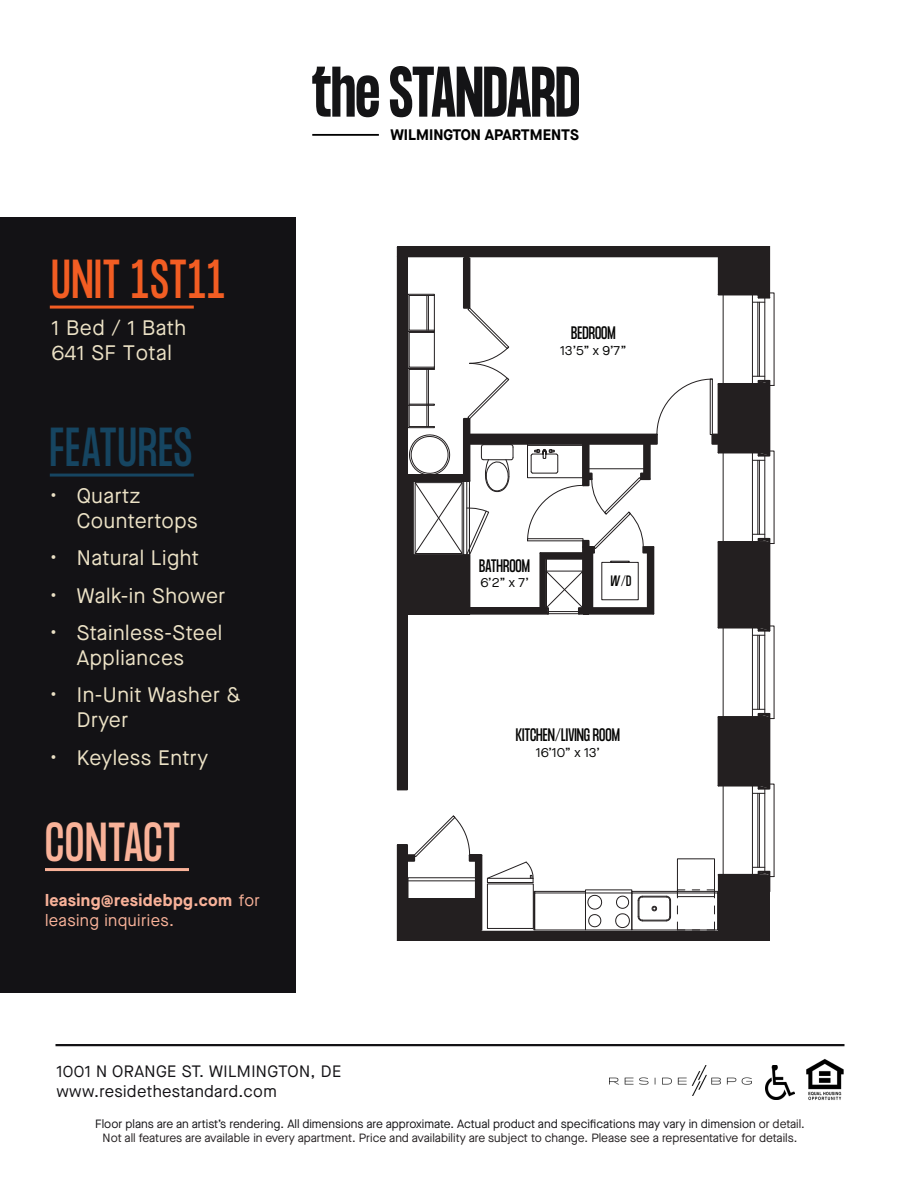
<style>
.page{position:relative;width:900px;height:1200px;background:#fff}
.page>*{position:absolute;margin:0;border:0;box-sizing:border-box;transform-origin:0 0}
.t1{font:48px "PP Formula Condensed";letter-spacing:.025em;color:#f25d23}
.t2{font:48px "PP Formula Condensed";letter-spacing:.02em;color:#164561}
.t3{font:48px "PP Formula Condensed";letter-spacing:.01em;color:#f9b299}
.t4{font:21px/25.2px "Maison Neue";letter-spacing:.025em;color:#ece2c6}
.t5{font:16.5px "Maison Neue";letter-spacing:.025em;color:#131215}
.t6{font:700 16.5px/19.8px "Maison Neue";letter-spacing:.025em;color:#f9b299}
.t7{font:15.9px "PP Formula Condensed";color:#050504}
.t8{font:700 15.3px "Maison Neue";color:#000}
.t9{font:13.2px "Maison Neue";letter-spacing:-.01em;color:#050504}
.t10{font:13.2px "PP Formula Condensed";color:#050504}
.t11{font:12px/14.4px "Maison Neue";color:#231f20;text-align:center}
.s1{font-weight:400}
.s2{color:#131215}
</style>
<div class="page">
<div style="left:0;top:218px;width:296px;height:775px;background:#131215"></div>
<svg style="left:396px;top:246px;width:379px;height:695px"></svg>
<div style="left:712px;top:435px;width:7px;height:9px;background:#231f20"></div>
<div style="left:719px;top:383px;width:50px;height:70px;background:#231f20"></div>
<div style="left:718px;top:246px;width:51px;height:48px;background:#231f20"></div>
<div style="left:759px;top:287px;width:10px;height:11px;background:#231f20"></div>
<div style="left:719px;top:542px;width:50px;height:86px;background:#231f20"></div>
<div style="left:719px;top:717px;width:50px;height:69px;background:#231f20"></div>
<div style="left:719px;top:875px;width:51px;height:69px;background:#231f20"></div>
<div style="left:398px;top:845px;width:8px;height:96px;background:#231f20"></div>
<div style="left:402px;top:931px;width:319px;height:9px;background:#231f20"></div>
<div style="left:469px;top:855px;width:12px;height:5px;background:#231f20"></div>
<div style="left:476px;top:855px;width:5px;height:75px;background:#231f20"></div>
<div style="left:402px;top:855px;width:12px;height:5px;background:#231f20"></div>
<div style="left:404px;top:898px;width:73px;height:36px;background:#231f20"></div>
<div style="left:390px;top:941px;width:393px;height:15px;background:#fff"></div>
<svg style="left:312px;top:67px;width:67px;height:50px"></svg>
<svg style="left:390px;top:66px;width:189px;height:51px"></svg>
<hr style="left:312px;top:134px;width:67px;height:2px;background:#000">
<hr style="left:50px;top:306px;width:144px;height:3px;background:#f25d23">
<hr style="left:50px;top:474px;width:144px;height:3px;background:#164561">
<hr style="left:45px;top:868px;width:144px;height:3px;background:#f9b299">
<img style="left:609px;top:1065px;width:143px;height:31px">
<img style="left:806px;top:1058px;width:38px;height:43px">
<hr style="left:56px;top:1044px;width:788px;height:2px;background:#131215">
<img style="left:765px;top:1065px;width:30px;height:34px">
<p class="t1" style="left:52px;top:250px;width:175px">UNIT 1ST11</p>
<p class="t4" style="left:52px;top:315px;width:136px">1 Bed / 1 Bath</p>
<p class="t4" style="left:52px;top:340px;width:122px">641 SF Total</p>
<p class="t2" style="left:50px;top:418px;width:144px">FEATURES</p>
<p class="t4" style="left:77px;top:483px;width:122px;text-indent:-27px">• Quartz<br>Countertops</p>
<p class="t4" style="left:50px;top:545px;width:151px">• Natural Light</p>
<p class="t4" style="left:50px;top:583px;width:177px">• Walk-in Shower</p>
<p class="t4" style="left:50px;top:620px;width:174px;text-align:center">• Stainless-Steel<br>Appliances</p>
<p class="t4" style="left:77px;top:682px;width:165px;text-indent:-27px">• In-Unit Washer &amp;<br>Dryer</p>
<p class="t4" style="left:50px;top:745px;width:160px">• Keyless Entry</p>
<p class="t3" style="left:45px;top:814px;width:137px">CONTACT</p>
<p class="t6" style="left:45px;top:892px;width:216px">leasing@residebpg.com <span class="s1">for leasing inquiries.</span></p>
<p class="t8" style="left:390px;top:125px;width:190px">WILMINGTON APARTMENTS</p>
<p class="t7" style="left:571px;top:323px;width:46px">BEDROOM</p>
<p class="t9" style="left:560px;top:342px;width:68px">13’5” x 9’7”</p>
<p class="t7" style="left:479px;top:556px;width:52px">BATHROOM</p>
<p class="t9" style="left:480px;top:574px;width:50px">6’2” x 7’</p>
<p class="t10" style="left:611px;top:573px;width:22px">W/D</p>
<p class="t7" style="left:516px;top:726px;width:105px">KITCHEN/LIVING ROOM</p>
<p class="t9" style="left:536px;top:744px;width:66px">16’10” x 13’</p>
<p class="t5" style="left:56px;top:1060px;width:286px">1001 N ORANGE ST. WILMINGTON, DE</p>
<p class="t5" style="left:56px;top:1080px;width:222px">www.residethestandard.com</p>
<p class="t11" style="left:95px;top:1116px;width:711px"><span class="s2">Floor plans are an artist’s rendering. All dimensions are approximate. Actual product and specifications may vary in dimension</span> or detail.<br>Not all features are available in every apartment. Price and availability are subject to change. Please see a representative for details.</p>
</div>
